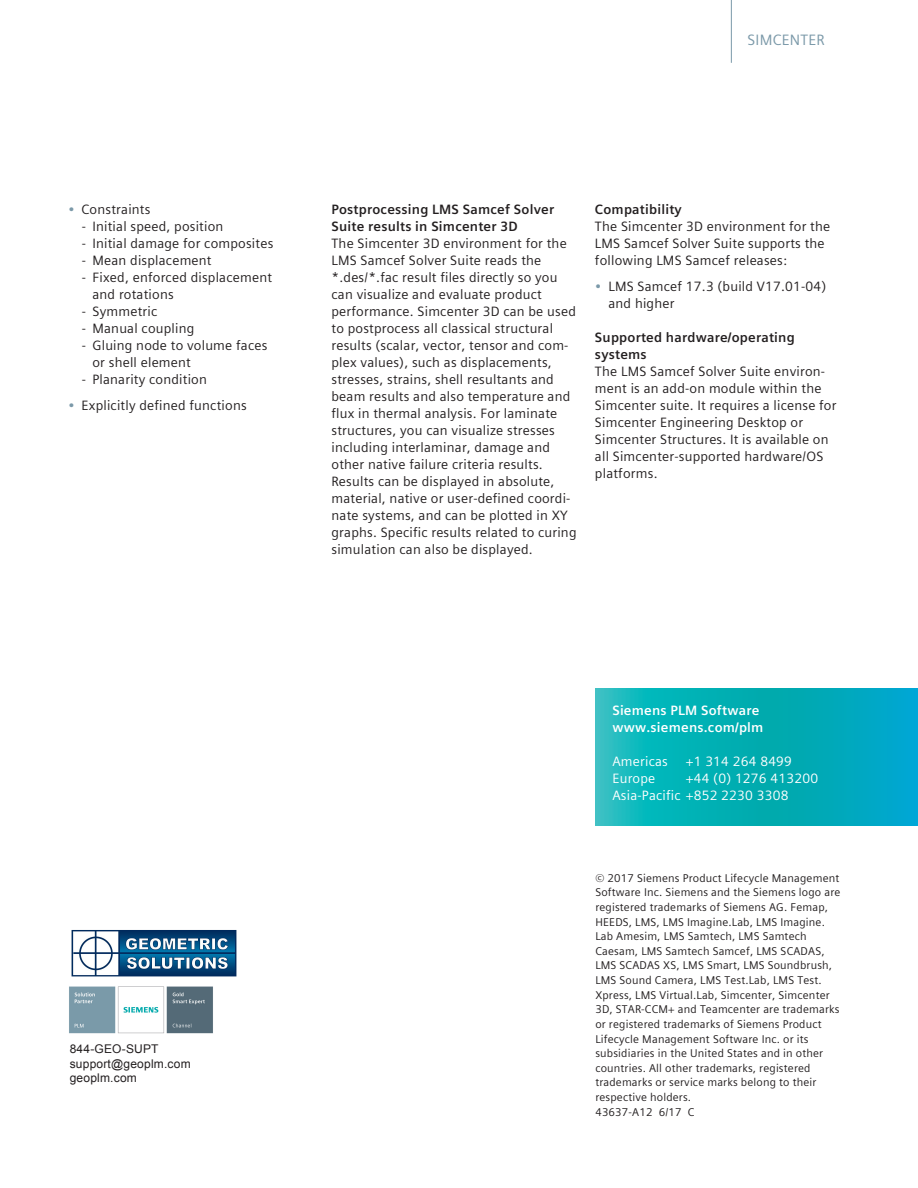
<style>
.page{position:relative;width:918px;height:1188px;background:#fff}
.page>*{position:absolute;margin:0;border:0;box-sizing:border-box;transform-origin:0 0}
.t1{font:15px "Siemens Sans Global";letter-spacing:.015em;color:#7b99a9}
.t2{font:13.5px/17px "Siemens Sans Global";letter-spacing:.015em;color:#231f20}
.t3{font:700 13.5px/17px "Siemens Sans Global";letter-spacing:.015em;color:#231f20}
.t4{font:13.5px/17px "Siemens Sans Global";letter-spacing:.015em;color:#fff}
.t5{font:700 13.5px/17px "Siemens Sans Global";letter-spacing:.015em;color:#fff}
.t6{font:12px/14.4px "Arial";letter-spacing:.015em;color:#231f20}
.t7{font:11.25px/14.7px "Siemens Sans Global";letter-spacing:.015em;color:#231f20}
.s1{color:#7b99a9}
</style>
<div class="page">
<hr style="left:731px;top:0;width:1px;height:63px;background:#7b99a9">
<svg style="left:595px;top:688px;width:323px;height:138px;background:#05aeba"></svg>
<img style="left:69px;top:986px;width:144px;height:48px">
<img style="left:71px;top:930px;width:166px;height:47px">
<p class="t1" style="left:748px;top:29px;width:79px">SIMCENTER</p>
<p class="t2" style="left:68px;top:201px;width:84px"><span class="s1">•</span> Constraints</p>
<p class="t2" style="left:82px;top:218px;width:143px">- Initial speed, position</p>
<p class="t2" style="left:82px;top:235px;width:193px">- Initial damage for composites</p>
<p class="t2" style="left:82px;top:252px;width:131px">- Mean displacement</p>
<p class="t2" style="left:92px;top:269px;width:181px;text-indent:-11px">- Fixed, enforced displacement and rotations</p>
<p class="t2" style="left:82px;top:303px;width:77px">- Symmetric</p>
<p class="t2" style="left:82px;top:320px;width:114px">- Manual coupling</p>
<p class="t2" style="left:92px;top:337px;width:176px;text-indent:-11px">- Gluing node to volume faces or shell element</p>
<p class="t2" style="left:82px;top:371px;width:127px">- Planarity condition</p>
<p class="t2" style="left:68px;top:397px;width:180px"><span class="s1">•</span> Explicitly defined functions</p>
<p class="t3" style="left:332px;top:201px;width:224px">Postprocessing LMS Samcef Solver<br>Suite results in Simcenter 3D</p>
<p class="t2" style="left:332px;top:235px;width:247px">The Simcenter 3D environment for the LMS Samcef Solver Suite reads the *.des/*.fac result files directly so you can visualize and evaluate product performance. Simcenter 3D can be used to postprocess all classical structural results (scalar, vector, tensor and com&shy;plex values), such as displacements, stresses, strains, shell resultants and beam results and also temperature and flux in thermal analysis. For laminate structures, you can visualize stresses including interlaminar, damage and other native failure criteria results.<br>Results can be displayed in absolute, material, native or user-defined coordi&shy;nate systems, and can be plotted in XY graphs. Specific results related to curing simulation can also be displayed.</p>
<p class="t3" style="left:595px;top:201px;width:88px">Compatibility</p>
<p class="t2" style="left:595px;top:218px;width:237px">The Simcenter 3D environment for the<br>LMS Samcef Solver Suite supports the following LMS Samcef releases:</p>
<p class="t2" style="left:608px;top:278px;width:219px;text-indent:-14px"><span class="s1">•</span> LMS Samcef 17.3 (build V17.01-04) and higher</p>
<p class="t3" style="left:595px;top:329px;width:201px">Supported hardware/operating systems</p>
<p class="t2" style="left:595px;top:363px;width:243px">The LMS Samcef Solver Suite environ&shy;ment is an add-on module within the Simcenter suite. It requires a license for Simcenter Engineering Desktop or Simcenter Structures. It is available on all Simcenter-supported hardware/OS platforms.</p>
<p class="t6" style="left:70px;top:1042px;width:123px">844-GEO-SUPT support@geoplm.com geoplm.com</p>
<p class="t5" style="left:612px;top:702px;width:153px">Siemens PLM Software www.siemens.com/plm</p>
<p class="t4" style="left:612px;top:753px;width:57px">Americas</p>
<p class="t4" style="left:686px;top:753px;width:108px">+1 314 264 8499</p>
<p class="t4" style="left:612px;top:770px;width:44px">Europe</p>
<p class="t4" style="left:612px;top:770px;width:207px;text-indent:73px">+44 (0) 1276 413200<br>Asia-Pacific +852 2230 3308</p>
<p class="t7" style="left:595px;top:871px;width:247px">© 2017 Siemens Product Lifecycle Management Software Inc. Siemens and the Siemens logo are registered trademarks of Siemens AG. Femap, HEEDS, LMS, LMS Imagine.Lab, LMS Imagine.<br>Lab Amesim, LMS Samtech, LMS Samtech Caesam, LMS Samtech Samcef, LMS SCADAS, LMS SCADAS XS, LMS Smart, LMS Soundbrush, LMS Sound Camera, LMS Test.Lab, LMS Test.<br>Xpress, LMS Virtual.Lab, Simcenter, Simcenter 3D, STAR-CCM+ and Teamcenter are trademarks or registered trademarks of Siemens Product Lifecycle Management Software Inc. or its subsidiaries in the United States and in other countries. All other trademarks, registered trademarks or service marks belong to their respective holders.<br>43637-A12 6/17 C</p>
</div>
